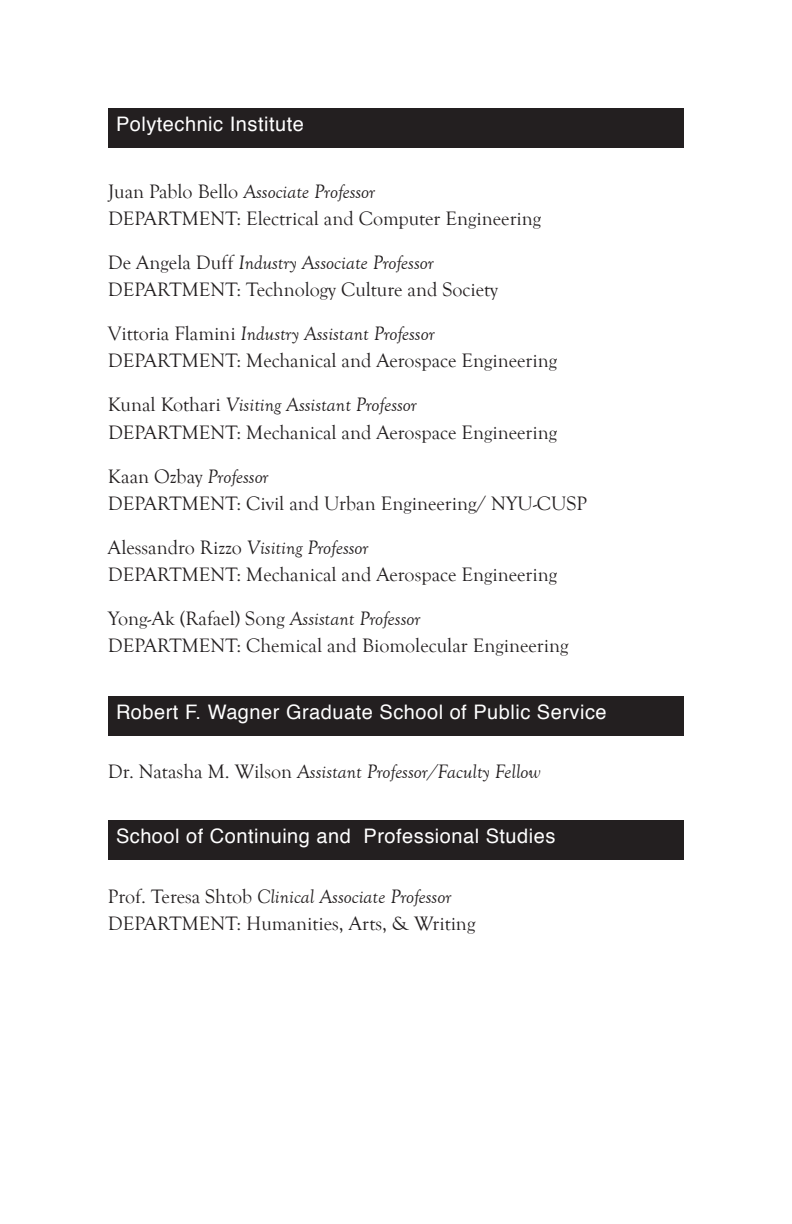
<style>
.page{position:relative;width:792px;height:1224px;background:#fff}
.page>*{position:absolute;margin:0;border:0;box-sizing:border-box;transform-origin:0 0}
.t1{font:20px/27.2px "Goudy Old Style T";color:#231f20}
.t2{font:20px "Helvetica";letter-spacing:.025em;color:#fff}
.t3{font:italic 20px "Goudy Old Style T";color:#231f20}
.s1{font-style:italic}
.s2{font-style:normal}
</style>
<div class="page">
<div style="left:108px;top:108px;width:576px;height:40px;background:#231f20"></div>
<div style="left:108px;top:696px;width:576px;height:40px;background:#231f20"></div>
<div style="left:108px;top:820px;width:576px;height:40px;background:#231f20"></div>
<p class="t2" style="left:116px;top:116px;width:189px">Polytechnic Institute</p>
<p class="t1" style="left:108px;top:178px;width:435px">Juan Pablo Bello <span class="s1">Associate Professor<br></span>DEPARTMENT: Electrical and Computer Engineering</p>
<p class="t1" style="left:108px;top:249px;width:391px">De Angela Duff <span class="s1">Industry Associate Professor<br></span>DEPARTMENT: Technology Culture and Society</p>
<p class="t1" style="left:108px;top:320px;width:451px">Vittoria Flamini <span class="s1">Industry Assistant Professor<br></span>DEPARTMENT: Mechanical and Aerospace Engineering</p>
<p class="t1" style="left:108px;top:391px;width:451px">Kunal Kothari <span class="s1">Visiting Assistant Professor<br></span>DEPARTMENT: Mechanical and Aerospace Engineering</p>
<p class="t1" style="left:108px;top:462px;width:481px">Kaan Ozbay <span class="s1">Professor<br></span>DEPARTMENT: Civil and Urban Engineering/ NYU-CUSP</p>
<p class="t1" style="left:108px;top:534px;width:451px">Alessandro Rizzo <span class="s1">Visiting Professor<br></span>DEPARTMENT: Mechanical and Aerospace Engineering</p>
<p class="t1" style="left:108px;top:605px;width:462px">Yong-Ak (Rafael) Song <span class="s1">Assistant Professor<br></span>DEPARTMENT: Chemical and Biomolecular Engineering</p>
<p class="t2" style="left:116px;top:704px;width:492px">Robert F. Wagner Graduate School of Public Service</p>
<p class="t3" style="left:108px;top:760px;width:434px"><span class="s2">Dr. Natasha M. Wilson</span> Assistant Professor/Faculty Fellow</p>
<p class="t2" style="left:116px;top:828px;width:441px">School of Continuing and Professional Studies</p>
<p class="t1" style="left:108px;top:883px;width:369px">Prof. Teresa Shtob <span class="s1">Clinical Associate Professor<br></span>DEPARTMENT: Humanities, Arts, &amp; Writing</p>
</div>
